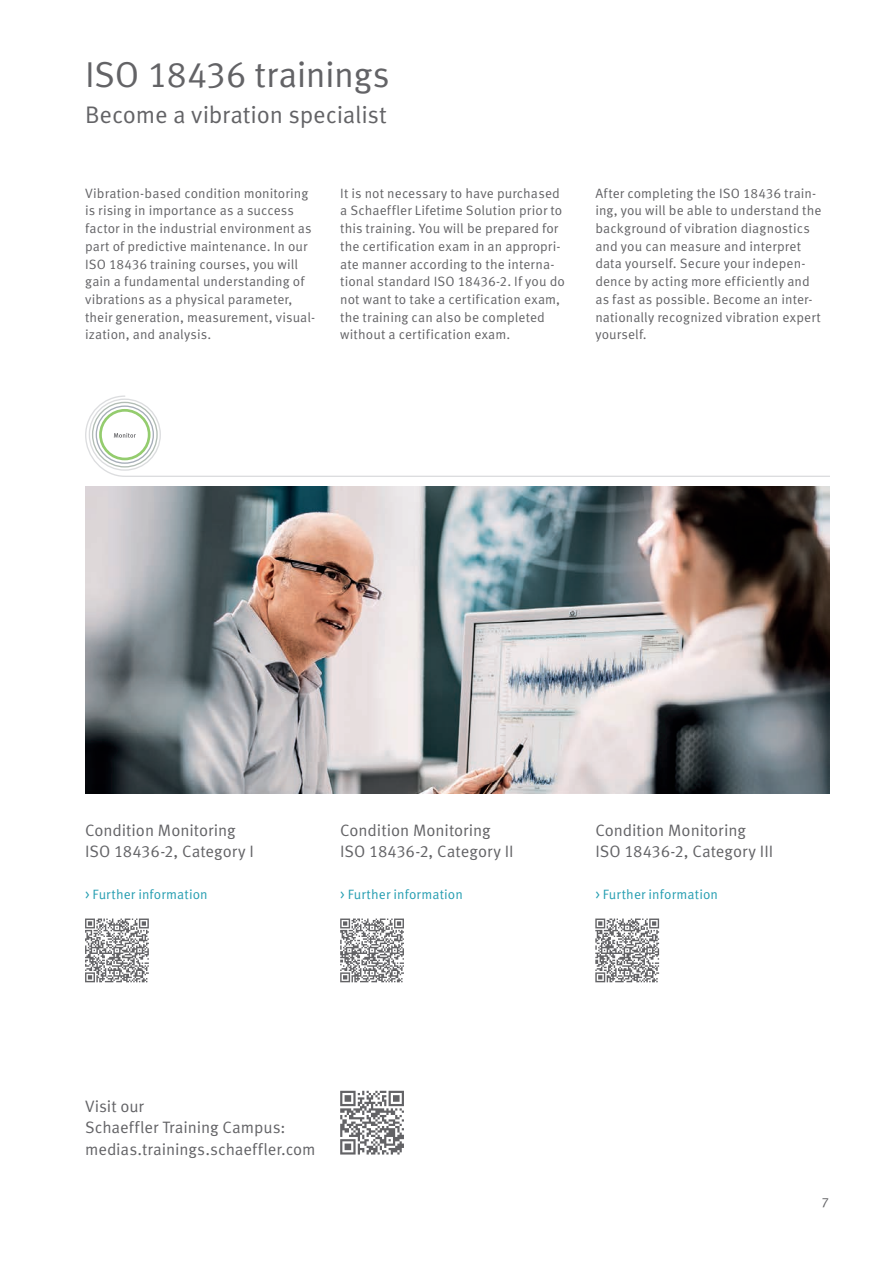
<style>
.page{position:relative;width:893px;height:1263px;background:#fff}
.page>*{position:absolute;margin:0;border:0;box-sizing:border-box;transform-origin:0 0}
.t1{font:36px "Schaeffler Meta";letter-spacing:-.02em;color:#636366}
.t2{font:24px "Schaeffler Meta";letter-spacing:-.01em;color:#636366}
.t3{font:16.5px/21.3px "Schaeffler Meta";letter-spacing:-.005em;color:#636366}
.t4{font:13.5px/17.7px "Schaeffler Meta";letter-spacing:.005em;color:#636366}
.t5{font:13.5px "Schaeffler Meta";letter-spacing:.005em;color:#269eb1}
</style>
<div class="page">
<img style="left:85px;top:487px;width:744px;height:306px">
<svg style="left:85px;top:918px;width:64px;height:64px"></svg>
<svg style="left:340px;top:918px;width:64px;height:64px"></svg>
<svg style="left:595px;top:918px;width:64px;height:64px"></svg>
<svg style="left:340px;top:1091px;width:64px;height:63px"></svg>
<svg style="left:85px;top:395px;width:744px;height:82px"></svg>
<h1 class="t1" style="left:85px;top:53px;width:306px">ISO 18436 trainings</h1>
<h2 class="t2" style="left:85px;top:100px;width:303px">Become a vibration specialist</h2>
<p class="t4" style="left:85px;top:184px;width:232px">Vibration-based condition monitoring is rising in importance as a success factor in the industrial environment as part of predictive maintenance. In our ISO 18436 training courses, you will gain a fundamental understanding of vibrations as a physical parameter, their generation, measurement, visual&shy;ization, and analysis.</p>
<p class="t4" style="left:340px;top:184px;width:226px">It is not necessary to have purchased a Schaeffler Lifetime Solution prior to this training. You will be prepared for the certification exam in an appropri&shy;ate manner according to the interna&shy;tional standard ISO 18436-2. If you do not want to take a certification exam, the training can also be completed without a certification exam.</p>
<p class="t4" style="left:595px;top:184px;width:228px">After completing the ISO 18436 train&shy;ing, you will be able to understand the background of vibration diagnostics and you can measure and interpret data yourself. Secure your indepen&shy;dence by acting more efficiently and as fast as possible. Become an inter&shy;nationally recognized vibration expert yourself.</p>
<p class="t3" style="left:85px;top:819px;width:171px">Condition Monitoring<br>ISO 18436-2, Category I</p>
<p class="t3" style="left:340px;top:819px;width:175px">Condition Monitoring<br>ISO 18436-2, Category II</p>
<p class="t3" style="left:595px;top:819px;width:179px">Condition Monitoring<br>ISO 18436-2, Category III</p>
<p class="t5" style="left:85px;top:886px;width:124px">&gt; Further information</p>
<p class="t5" style="left:340px;top:886px;width:124px">&gt; Further information</p>
<p class="t5" style="left:595px;top:886px;width:124px">&gt; Further information</p>
<p class="t3" style="left:85px;top:1096px;width:232px">Visit our<br>Schaeffler Training Campus: medias.trainings.schaeffler.com</p>
<p class="t4" style="left:821px;top:1194px;width:9px">7</p>
</div>
